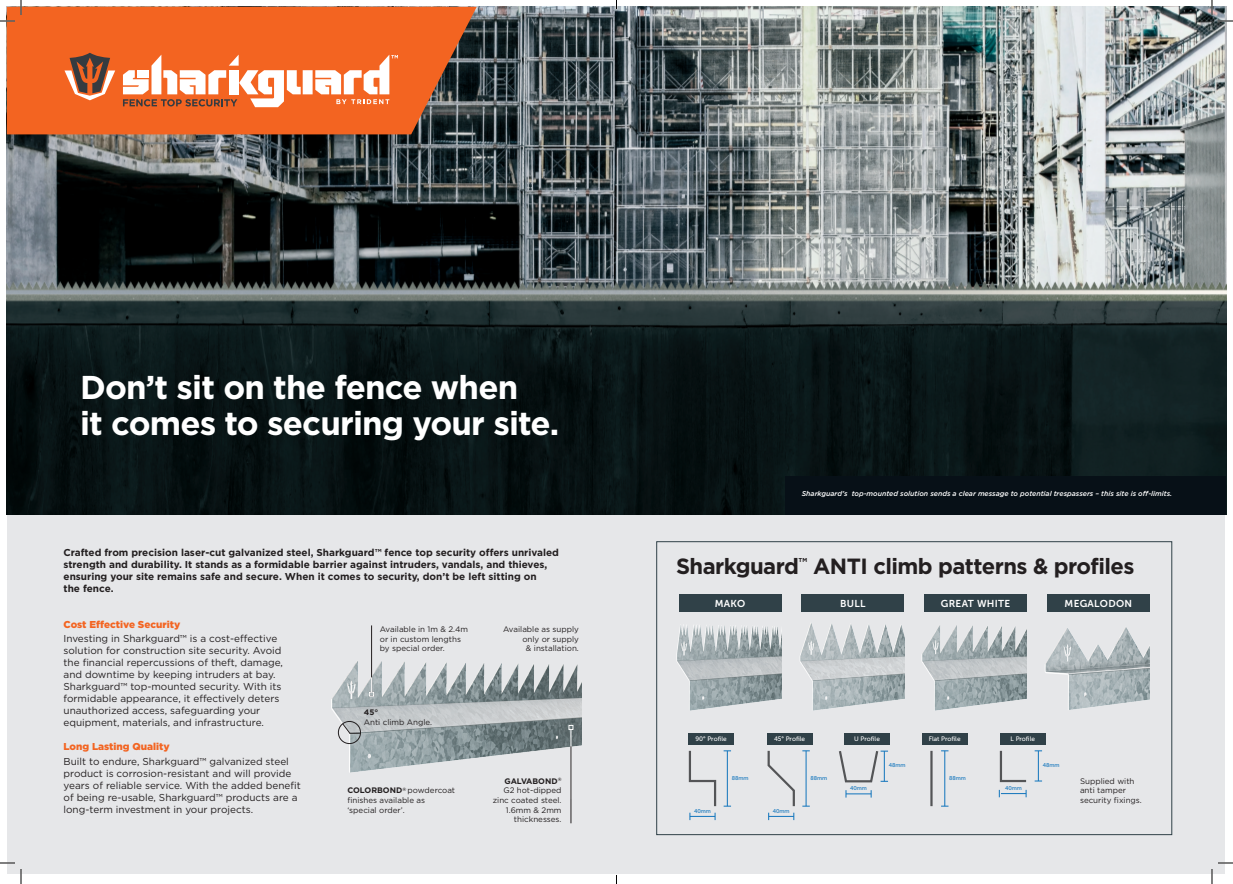
<style>
.page{position:relative;width:1233px;height:884px;background:#fff}
.page>*{position:absolute;margin:0;border:0;box-sizing:border-box;transform-origin:0 0}
.t1{font:700 33px/36px "Gotham HTF";letter-spacing:-.025em;color:#fff}
.t2{font:700 22px "Gotham HTF";letter-spacing:-.025em;color:#231f20}
.t3{font:10px/12px "Gotham HTF";color:#231f20}
.t4{font:700 10px/12px "Gotham HTF";color:#231f20}
.t5{font:900 10px "Gotham HTF";color:#f36421}
.t6{font:10px "Museo Sans 700";letter-spacing:.03em;color:#fff}
.t7{font:8px/9.6px "Gotham HTF";color:#231f20}
.t8{font:700 8px "Gotham HTF";color:#231f20}
.t9{font:italic 500 7px "Gotham HTF";color:#fff}
.t10{font:6.4px "Museo Sans 500";color:#fff}
.t11{font:5.5px "Museo Sans 500";color:#1074bc}
.s1{font-weight:700}
</style>
<div class="page">
<div style="left:7px;top:509px;width:1217px;height:365px;background:#e6e7e9"></div>
<div style="left:656px;top:541px;width:516px;height:294px;border:1px solid #304148"></div>
<div style="left:924px;top:594px;width:102px;height:17px;background:#304148"></div>
<div style="left:1047px;top:594px;width:102px;height:17px;background:#304148"></div>
<div style="left:679px;top:594px;width:102px;height:17px;background:#304148"></div>
<div style="left:801px;top:594px;width:103px;height:17px;background:#304148"></div>
<img style="left:676px;top:625px;width:105px;height:86px">
<img style="left:800px;top:623px;width:104px;height:88px">
<img style="left:921px;top:625px;width:105px;height:86px">
<img style="left:1045px;top:627px;width:104px;height:83px">
<img style="left:7px;top:7px;width:1219px;height:507px">
<img style="left:331px;top:647px;width:251px;height:132px">
<hr style="left:570px;top:729px;width:1px;height:70px;background:#fff">
<svg style="left:568px;top:725px;width:5px;height:5px"></svg>
<hr style="left:570px;top:746px;width:1px;height:77px;background:#231f20">
<svg style="left:688px;top:750px;width:29px;height:70px"></svg>
<hr style="left:727px;top:751px;width:1px;height:55px;background:#1074bc">
<svg style="left:767px;top:750px;width:28px;height:70px"></svg>
<hr style="left:806px;top:751px;width:1px;height:55px;background:#1074bc">
<hr style="left:930px;top:751px;width:2px;height:55px;background:#545557">
<hr style="left:944px;top:751px;width:1px;height:55px;background:#1074bc">
<svg style="left:846px;top:790px;width:26px;height:7px"></svg>
<svg style="left:839px;top:750px;width:49px;height:33px"></svg>
<hr style="left:884px;top:751px;width:1px;height:30px;background:#1074bc">
<div style="left:688px;top:733px;width:46px;height:11px;background:#304148"></div>
<div style="left:766px;top:733px;width:46px;height:11px;background:#304148"></div>
<svg style="left:999px;top:750px;width:28px;height:33px"></svg>
<svg style="left:999px;top:790px;width:28px;height:7px"></svg>
<hr style="left:1038px;top:751px;width:1px;height:30px;background:#1074bc">
<div style="left:1000px;top:733px;width:45px;height:11px;background:#304148"></div>
<div style="left:844px;top:733px;width:46px;height:11px;background:#304148"></div>
<div style="left:921px;top:733px;width:46px;height:11px;background:#304148"></div>
<hr style="left:371px;top:625px;width:1px;height:67px;background:#231f20">
<svg style="left:369px;top:677px;width:5px;height:20px"></svg>
<div style="left:338px;top:721px;width:23px;height:23px;border:1px solid #231f20;border-radius:50%"></div>
<svg style="left:341px;top:722px;width:19px;height:13px"></svg>
<svg style="left:7px;top:7px;width:470px;height:127px;background:#e06024"></svg>
<svg style="left:123px;top:55px;width:275px;height:52px"></svg>
<svg style="left:64px;top:53px;width:51px;height:47px;background:#b56b49"></svg>
<div style="left:784px;top:476px;width:441px;height:38px;background:#071017"></div>
<svg style="left:1218px;top:20px;width:15px;height:2px"></svg>
<svg style="left:1218px;top:862px;width:15px;height:2px"></svg>
<svg style="left:0;top:0;width:22px;height:22px"></svg>
<svg style="left:0;top:862px;width:22px;height:22px"></svg>
<svg style="left:1211px;top:0;width:1px;height:15px"></svg>
<svg style="left:1211px;top:869px;width:1px;height:15px"></svg>
<h1 class="t1" style="left:80px;top:368px;width:480px">Don’t sit on the fence when<br>it comes to securing your site.</h1>
<p class="t9" style="left:802px;top:490px;width:372px">Sharkguard’s top-mounted solution sends a clear message to potential trespassers – this site is off-limits.</p>
<p class="t4" style="left:64px;top:546px;width:497px">Crafted from precision laser-cut galvanized steel, Sharkguard™ fence top security offers unrivaled strength and durability. It stands as a formidable barrier against intruders, vandals, and thieves, ensuring your site remains safe and secure. When it comes to security, don’t be left sitting on<br>the fence.</p>
<p class="t5" style="left:64px;top:618px;width:118px">Cost Effective Security</p>
<p class="t3" style="left:64px;top:633px;width:221px">Investing in Sharkguard™ is a cost-effective solution for construction site security. Avoid the financial repercussions of theft, damage, and downtime by keeping intruders at bay.<br>Sharkguard™ top-mounted security. With its formidable appearance, it effectively deters unauthorized access, safeguarding your equipment, materials, and infrastructure.</p>
<p class="t5" style="left:64px;top:740px;width:108px">Long Lasting Quality</p>
<p class="t3" style="left:64px;top:755px;width:239px">Built to endure, Sharkguard™ galvanized steel product is corrosion-resistant and will provide years of reliable service. With the added benefit of being re-usable, Sharkguard™ products are a long-term investment in your projects.</p>
<h2 class="t2" style="left:676px;top:554px;width:460px">Sharkguard<sup>™</sup> ANTI climb patterns &amp; profiles</h2>
<p class="t6" style="left:715px;top:598px;width:32px">MAKO</p>
<p class="t6" style="left:840px;top:598px;width:27px">BULL</p>
<p class="t6" style="left:941px;top:598px;width:71px">GREAT WHITE</p>
<p class="t6" style="left:1064px;top:598px;width:69px">MEGALODON</p>
<p class="t7" style="left:380px;top:624px;width:90px">Available in 1m &amp; 2.4m or in custom lengths by special order.</p>
<p class="t7" style="left:503px;top:624px;width:77px;text-align:right">Available as supply only or supply<br>&amp; installation.</p>
<p class="t8" style="left:364px;top:708px;width:16px">45°</p>
<p class="t7" style="left:364px;top:717px;width:70px">Anti climb Angle.</p>
<p class="t10" style="left:695px;top:735px;width:33px">90° Profile</p>
<p class="t10" style="left:774px;top:735px;width:32px">45° Profile</p>
<p class="t10" style="left:854px;top:735px;width:27px">U Profile</p>
<p class="t10" style="left:929px;top:735px;width:33px">Flat Profile</p>
<p class="t10" style="left:1010px;top:735px;width:26px">L Profile</p>
<p class="t11" style="left:1042px;top:762px;width:18px">48mm</p>
<p class="t11" style="left:888px;top:762px;width:18px">48mm</p>
<p class="t7" style="left:493px;top:776px;width:70px;text-align:right"><span class="s1">GALVABOND</span><sup>®<br></sup>G2 hot-dipped zinc coated steel.<br>1.6mm &amp; 2mm thicknesses.</p>
<p class="t11" style="left:731px;top:775px;width:18px">88mm</p>
<p class="t11" style="left:810px;top:775px;width:18px">88mm</p>
<p class="t11" style="left:949px;top:775px;width:18px">88mm</p>
<p class="t7" style="left:347px;top:786px;width:109px"><span class="s1">COLORBOND</span><sup>®</sup> powdercoat finishes available as ‘special order’.</p>
<p class="t7" style="left:1080px;top:776px;width:63px">Supplied with anti tamper security fixings.</p>
<p class="t11" style="left:1005px;top:785px;width:18px">40mm</p>
<p class="t11" style="left:850px;top:785px;width:18px">40mm</p>
<p class="t11" style="left:694px;top:808px;width:18px">40mm</p>
<p class="t11" style="left:772px;top:808px;width:18px">40mm</p>
</div>
